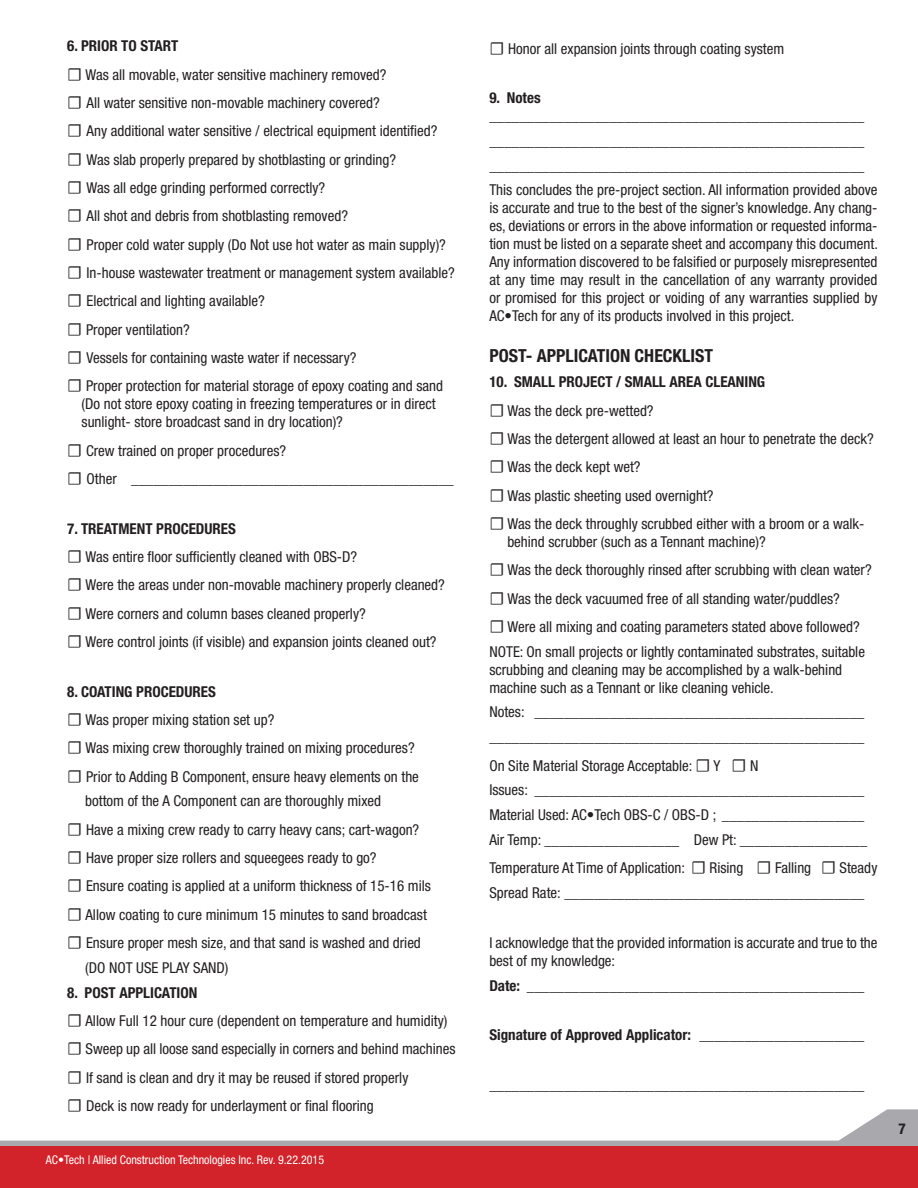
<style>
.page{position:relative;width:918px;height:1188px;background:#fff}
.page>*{position:absolute;margin:0;border:0;box-sizing:border-box;transform-origin:0 0}
.t1{font:700 condensed 18px "Helvetica Neue LT Std";color:#231f20}
.t2{font:condensed 15px/28.3px "Helvetica Neue LT Std";color:#231f20}
.t3{font:700 condensed 15px "Helvetica Neue LT Std";color:#231f20}
.t4{font:condensed 12px "Helvetica Neue LT Std";color:#fff}
.s1{font-weight:700}
.s2{font-family:"Minion Pro";font-stretch:normal;font-size:18px}
.s3{font-weight:400}
</style>
<div class="page">
<svg style="left:0;top:1109px;width:918px;height:37px"></svg>
<div style="left:0;top:1146px;width:918px;height:42px;background:#d2232a"></div>
<p class="t2" style="left:67px;top:34px;width:389px"><span class="s1">6. PRIOR TO START<br></span><span class="s2">☐</span> Was all movable, water sensitive machinery removed?<br><span class="s2">☐</span> All water sensitive non-movable machinery covered?<br><span class="s2">☐</span> Any additional water sensitive / electrical equipment identified? <span class="s2">☐</span> Was slab properly prepared by shotblasting or grinding?<br><span class="s2">☐</span> Was all edge grinding performed correctly?<br><span class="s2">☐</span> All shot and debris from shotblasting removed?<br><span class="s2">☐</span> Proper cold water supply (Do Not use hot water as main supply)? <span class="s2">☐</span> In-house wastewater treatment or management system available? <span class="s2">☐</span> Electrical and lighting available?<br><span class="s2">☐</span> Proper ventilation?<br><span class="s2">☐</span> Vessels for containing waste water if necessary?<br><span class="s2">☐</span> Proper protection for material storage of epoxy coating and sand</p>
<p class="t2" style="left:82px;top:397px;width:356px;line-height:18px">(Do not store epoxy coating in freezing temperatures or in direct sunlight- store broadcast sand in dry location)?</p>
<p class="t2" style="left:67px;top:438px;width:388px"><span class="s2">☐</span> Crew trained on proper procedures?<br><span class="s2">☐</span> Other ___________________________________________</p>
<p class="t2" style="left:67px;top:516px;width:379px"><span class="s1">7. TREATMENT PROCEDURES<br></span><span class="s2">☐</span> Was entire floor sufficiently cleaned with OBS-D?<br><span class="s2">☐</span> Were the areas under non-movable machinery properly cleaned? <span class="s2">☐</span> Were corners and column bases cleaned properly?<br><span class="s2">☐</span> Were control joints (if visible) and expansion joints cleaned out?</p>
<p class="t2" style="left:67px;top:679px;width:353px"><span class="s1">8. COATING PROCEDURES<br></span><span class="s2">☐</span> Was proper mixing station set up?<br><span class="s2">☐</span> Was mixing crew thoroughly trained on mixing procedures? <span class="s2">☐</span> Prior to Adding B Component, ensure heavy elements on the</p>
<p class="t2" style="left:67px;top:789px;width:365px;text-indent:18px">bottom of the A Component can are thoroughly mixed<br><span class="s2">☐</span> Have a mixing crew ready to carry heavy cans; cart-wagon? <span class="s2">☐</span> Have proper size rollers and squeegees ready to go?<br><span class="s2">☐</span> Ensure coating is applied at a uniform thickness of 15-16 mils <span class="s2">☐</span> Allow coating to cure minimum 15 minutes to sand broadcast <span class="s2">☐</span> Ensure proper mesh size, and that sand is washed and dried</p>
<p class="t2" style="left:85px;top:955px;width:145px">(DO NOT USE PLAY SAND)</p>
<p class="t2" style="left:67px;top:980px;width:390px"><span class="s1">8. POST APPLICATION<br></span><span class="s2">☐</span> Allow Full 12 hour cure (dependent on temperature and humidity) <span class="s2">☐</span> Sweep up all loose sand especially in corners and behind machines <span class="s2">☐</span> If sand is clean and dry it may be reused if stored properly<br><span class="s2">☐</span> Deck is now ready for underlayment or final flooring</p>
<p class="t4" style="left:46px;top:1155px;width:280px">AC•Tech | Allied Construction Technologies Inc. Rev. 9.22.2015</p>
<p class="t2" style="left:489px;top:36px;width:296px"><span class="s2">☐</span> Honor all expansion joints through coating system</p>
<p class="t3" style="left:489px;top:92px;width:53px">9. Notes</p>
<p class="t2" style="left:489px;top:105px;width:390px;line-height:24.8px">__________________________________________________ __________________________________________________ __________________________________________________ This concludes the pre-project section. All information provided above</p>
<p class="t2" style="left:489px;top:201px;width:390px;line-height:18px;text-align:justify">is accurate and true to the best of the signer’s knowledge. Any chang&shy;es, deviations or errors in the above information or requested informa&shy;tion must be listed on a separate sheet and accompany this document.<br>Any information discovered to be falsified or purposely misrepresented at any time may result in the cancellation of any warranty provided or promised for this project or voiding of any warranties supplied by AC•Tech for any of its products involved in this project.</p>
<p class="t1" style="left:489px;top:350px;width:225px">POST- APPLICATION CHECKLIST</p>
<p class="t2" style="left:489px;top:370px;width:386px"><span class="s1">10. SMALL PROJECT / SMALL AREA CLEANING<br></span><span class="s2">☐</span> Was the deck pre-wetted?<br><span class="s2">☐</span> Was the detergent allowed at least an hour to penetrate the deck? <span class="s2">☐</span> Was the deck kept wet?<br><span class="s2">☐</span> Was plastic sheeting used overnight?<br><span class="s2">☐</span> Was the deck throughly scrubbed either with a broom or a walk-</p>
<p class="t2" style="left:489px;top:529px;width:384px;text-indent:18px">behind scrubber (such as a Tennant machine)?<br><span class="s2">☐</span> Was the deck thoroughly rinsed after scrubbing with clean water? <span class="s2">☐</span> Was the deck vacuumed free of all standing water/puddles?<br><span class="s2">☐</span> Were all mixing and coating parameters stated above followed?</p>
<p class="t2" style="left:489px;top:644px;width:377px;line-height:18px">NOTE: On small projects or lightly contaminated substrates, suitable scrubbing and cleaning may be accomplished by a walk-behind machine such as a Tennant or like cleaning vehicle.</p>
<p class="t2" style="left:489px;top:702px;width:377px;line-height:24.8px">Notes: ____________________________________________ __________________________________________________</p>
<p class="t2" style="left:489px;top:755px;width:379px;line-height:24.8px">On Site Material Storage Acceptable: <span class="s2">☐</span> Y <span class="s2">☐</span> N<br>Issues: ____________________________________________ Material Used: AC•Tech OBS-C / OBS-D ; ___________________ Air Temp: __________________ Dew Pt: _________________</p>
<p class="t2" style="left:489px;top:857px;width:390px;line-height:24.8px">Temperature At Time of Application: <span class="s2">☐</span> Rising <span class="s2">☐</span> Falling <span class="s2">☐</span> Steady<br>Spread Rate: ________________________________________</p>
<p class="t2" style="left:489px;top:936px;width:390px;line-height:18px">I acknowledge that the provided information is accurate and true to the best of my knowledge:</p>
<p class="t2" style="left:489px;top:973px;width:376px"><span class="s1">Date:</span> _____________________________________________</p>
<p class="t3" style="left:489px;top:1030px;width:377px">Signature of Approved Applicator: <span class="s3">______________________</span></p>
<p class="t2" style="left:489px;top:1072px;width:376px">__________________________________________________</p>
<p class="t3" style="left:898px;top:1123px;width:9px">7</p>
</div>
